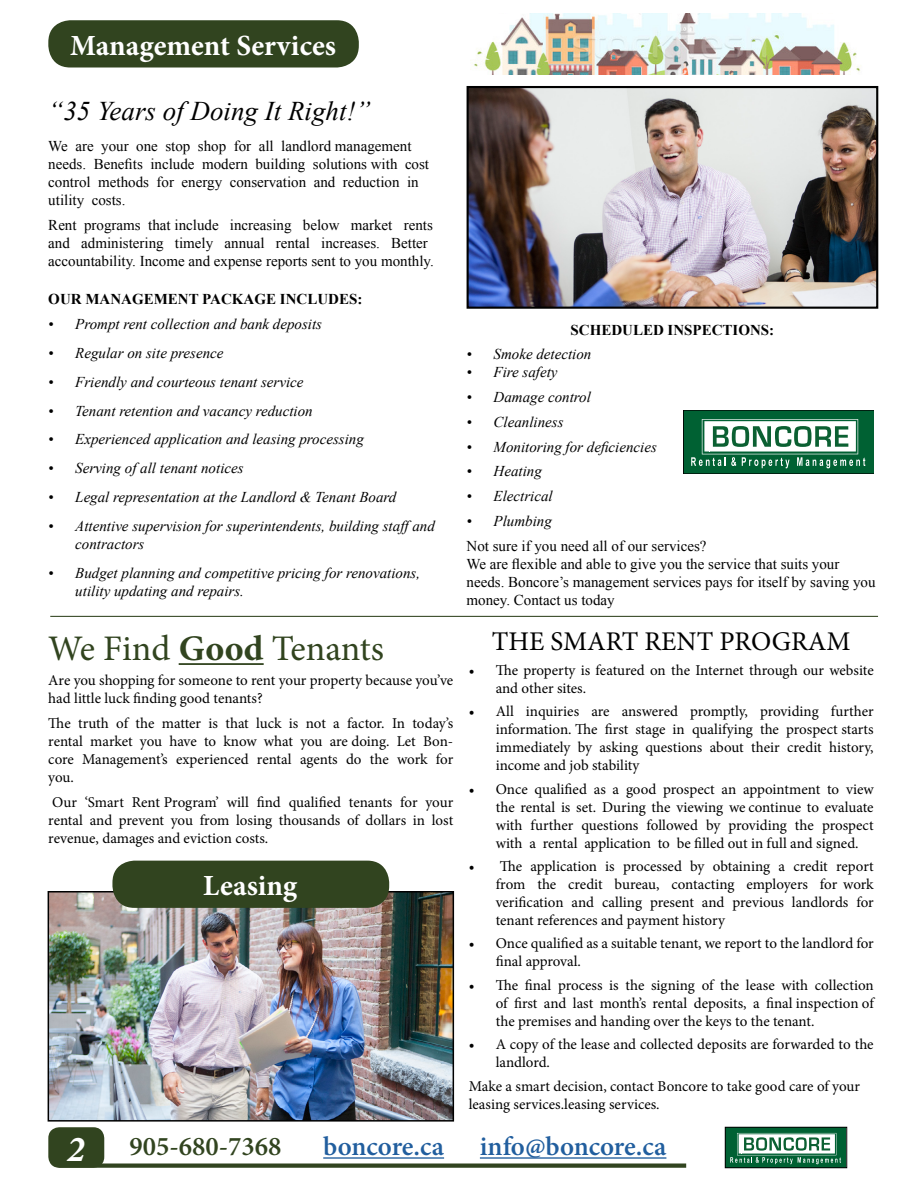
<style>
.page{position:relative;width:918px;height:1188px;background:#fff}
.page>*{position:absolute;margin:0;border:0;box-sizing:border-box;transform-origin:0 0}
.Text_03{font:italic 700 36.6px "Minion Pro";color:#fff}
.t1{font:36px "Minion Pro";letter-spacing:-.005em;color:#31441f}
.Text_03-2{font:700 29.25px "Minion Pro";color:#fff}
.Text_03-3{font:600 27px "Minion Pro";color:#215e9e}
.t2{font:italic 27px "Times New Roman";color:#000}
.t3{font:27px "Minion Pro";color:#000}
.Text_03-4{font:600 27px "Minion Pro";color:#31441f}
.t4{font:15px/18px "Minion Pro";letter-spacing:-.005em;color:#000;text-align:justify}
.t5{font:italic 15px/18px "Times New Roman";color:#000}
.t6{font:15px/18px "Times New Roman";color:#000}
.t7{font:700 15px "Times New Roman";color:#000}
.s1{font-weight:700}
</style>
<div class="page">
<img style="left:51px;top:894px;width:400px;height:225px">
<div style="left:48px;top:891px;width:406px;height:231px;border:2px solid #000"></div>
<div style="left:58px;top:1163px;width:628px;height:5px;background:#31441f"></div>
<hr style="left:179px;top:663px;width:85px;height:2px;background:#31441f">
<div style="left:48px;top:20px;width:311px;height:48px;background:#31441f;border-radius:22px"></div>
<div style="left:48px;top:1127px;width:56px;height:41px;background:#31441f;border-radius:11px"></div>
<img style="left:470px;top:89px;width:405px;height:217px">
<div style="left:467px;top:86px;width:411px;height:223px;border:2px solid #000"></div>
<div style="left:112px;top:861px;width:277px;height:47px;background:#31441f;border-radius:22px"></div>
<hr style="left:323px;top:1157px;width:121px;height:2px;background:#215e9e">
<hr style="left:480px;top:1157px;width:186px;height:2px;background:#215e9e">
<div style="left:725px;top:1127px;width:121px;height:41px;background:#006133"></div>
<div style="left:725px;top:1127px;width:122px;height:41px;border:1px solid #000"></div>
<svg style="left:730px;top:1133px;width:111px;height:31px"></svg>
<img style="left:470px;top:14px;width:390px;height:60px">
<hr style="left:50px;top:616px;width:828px;height:1px;background:#31441f">
<div style="left:683px;top:410px;width:191px;height:64px;background:#006133"></div>
<div style="left:683px;top:410px;width:191px;height:64px;border:1px solid #000"></div>
<svg style="left:691px;top:419px;width:174px;height:49px"></svg>
<p class="Text_03-2" style="left:70px;top:25px;width:267px">Management Services</p>
<p class="t2" style="left:48px;top:92px;width:324px">“35 Years of Doing It Right!”</p>
<p class="t6" style="left:48px;top:137px;width:382px">We are your one stop shop for all landlord management needs. Benefits include modern building solutions with cost control methods for energy conservation and reduction in utility costs.</p>
<p class="t6" style="left:48px;top:216px;width:387px">Rent programs that include increasing below market rents and administering timely annual rental increases. Better accountability. Income and expense reports sent to you monthly.</p>
<p class="t7" style="left:48px;top:289px;width:316px">OUR MANAGEMENT PACKAGE INCLUDES:</p>
<p class="t5" style="left:48px;top:315px;width:275px">• Prompt rent collection and bank deposits</p>
<p class="t5" style="left:48px;top:344px;width:177px">• Regular on site presence</p>
<p class="t5" style="left:48px;top:372px;width:257px">• Friendly and courteous tenant service</p>
<p class="t5" style="left:48px;top:401px;width:266px">• Tenant retention and vacancy reduction</p>
<p class="t5" style="left:48px;top:430px;width:317px">• Experienced application and leasing processing</p>
<p class="t5" style="left:48px;top:459px;width:197px">• Serving of all tenant notices</p>
<p class="t5" style="left:48px;top:488px;width:349px">• Legal representation at the Landlord &amp; Tenant Board</p>
<p class="t5" style="left:75px;top:516px;width:361px;text-indent:-27px">• Attentive supervision for superintendents, building staff and contractors</p>
<p class="t5" style="left:75px;top:563px;width:346px;text-indent:-27px">• Budget planning and competitive pricing for renovations, utility updating and repairs.</p>
<p class="t1" style="left:48px;top:625px;width:337px">We Find <span class="s1">Good</span> Tenants</p>
<p class="t4" style="left:48px;top:671px;width:407px">Are you shopping for someone to rent your property because you’ve had little luck finding good tenants?</p>
<p class="t4" style="left:48px;top:714px;width:407px">The truth of the matter is that luck is not a factor. In today’s rental market you have to know what you are doing. Let Bon&shy;core Management’s experienced rental agents do the work for you.</p>
<p class="t4" style="left:48px;top:793px;width:406px">Our ‘Smart Rent Program’ will find qualified tenants for your rental and prevent you from losing thousands of dollars in lost revenue, damages and eviction costs.</p>
<p class="Text_03-2" style="left:203px;top:865px;width:95px">Leasing</p>
<p class="t7" style="left:571px;top:319px;width:205px">SCHEDULED INSPECTIONS:</p>
<p class="t5" style="left:467px;top:345px;width:126px">• Smoke detection</p>
<p class="t5" style="left:467px;top:363px;width:93px">• Fire safety</p>
<p class="t5" style="left:467px;top:388px;width:126px">• Damage control</p>
<p class="t5" style="left:467px;top:413px;width:99px">• Cleanliness</p>
<p class="t5" style="left:467px;top:437px;width:192px">• Monitoring for deficiencies</p>
<p class="t5" style="left:467px;top:462px;width:77px">• Heating</p>
<p class="t5" style="left:467px;top:487px;width:88px">• Electrical</p>
<p class="t5" style="left:467px;top:512px;width:87px">• Plumbing</p>
<p class="t6" style="left:467px;top:536px;width:241px">Not sure if you need all of our services?</p>
<p class="t6" style="left:467px;top:554px;width:411px">We are flexible and able to give you the service that suits your needs. Boncore’s management services pays for itself by saving you money. Contact us today</p>
<p class="t3" style="left:492px;top:623px;width:360px">THE SMART RENT PROGRAM</p>
<p class="t4" style="left:496px;top:661px;width:380px;text-indent:-27px">• The property is featured on the Internet through our website and other sites.</p>
<p class="t4" style="left:496px;top:703px;width:380px;text-indent:-27px">• All inquiries are answered promptly, providing further information. The first stage in qualifying the prospect starts immediately by asking questions about their credit history, income and job stability</p>
<p class="t4" style="left:496px;top:780px;width:380px;text-indent:-27px">• Once qualified as a good prospect an appointment to view the rental is set. During the viewing we continue to evaluate with further questions followed by providing the prospect with a rental application to be filled out in full and signed.</p>
<p class="t4" style="left:496px;top:857px;width:380px;text-indent:-27px">• The application is processed by obtaining a credit report from the credit bureau, contacting employers for work verification and calling present and previous landlords for tenant references and payment history</p>
<p class="t4" style="left:496px;top:935px;width:379px;text-indent:-27px">• Once qualified as a suitable tenant, we report to the landlord for final approval.</p>
<p class="t4" style="left:496px;top:976px;width:380px;text-indent:-27px">• The final process is the signing of the lease with collection of first and last month’s rental deposits, a final inspection of the premises and handing over the keys to the tenant.</p>
<p class="t4" style="left:496px;top:1036px;width:379px;text-indent:-27px">• A copy of the lease and collected deposits are forwarded to the landlord.</p>
<p class="t4" style="left:469px;top:1077px;width:393px">Make a smart decision, contact Boncore to take good care of your leasing services.leasing services.</p>
<p class="Text_03" style="left:67px;top:1123px;width:20px">2</p>
<p class="Text_03-4" style="left:130px;top:1128px;width:153px">905-680-7368</p>
<p class="Text_03-3" style="left:323px;top:1128px;width:122px">boncore.ca</p>
<p class="Text_03-3" style="left:480px;top:1128px;width:188px">info@boncore.ca</p>
</div>
